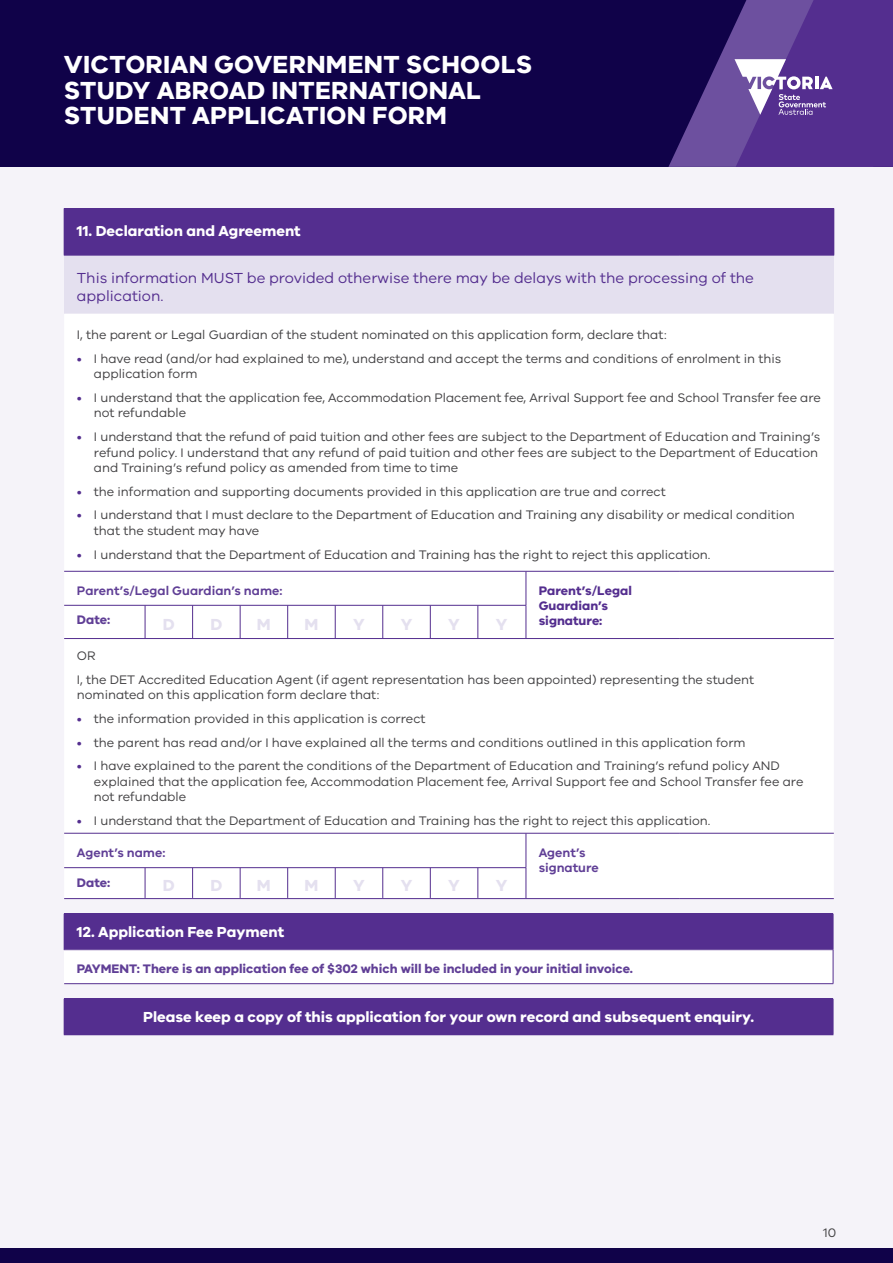
<style>
.page{position:relative;width:893px;height:1263px;background:#f5f3f9}
.page>*{position:absolute;margin:0;border:0;box-sizing:border-box;transform-origin:0 0}
.Form_Instructions_He{font:700 25.5px/25.5px "VIC";letter-spacing:.01em;color:#fff}
.Form_Instructions_Su{font:700 16.5px "VIC";color:#e4e0ef}
.B_Head{font:700 15px "VIC";color:#fff}
.Body{font:15px/18px "VIC";color:#542e8f}
.Body-2{font:12.75px/15.3px "VIC";color:#414042}
.Body-3{font:700 12.75px "VIC";color:#603f96}
.Body-4{font:600 12.75px/15.3px "VIC";color:#603f96}
.Body-5{font:700 12.75px/15.3px "VIC";color:#542e8f}
.s1{color:#542e8f}
</style>
<div class="page">
<div style="left:64px;top:208px;width:770px;height:47px;background:#542e8f"></div>
<div style="left:64px;top:255px;width:770px;height:59px;background:#e4e0ef"></div>
<div style="left:64px;top:314px;width:770px;height:584px;background:#fff"></div>
<hr style="left:64px;top:255px;width:462px;height:1px;background:#542e8f">
<hr style="left:526px;top:255px;width:154px;height:1px;background:#542e8f">
<hr style="left:680px;top:255px;width:154px;height:1px;background:#542e8f">
<hr style="left:64px;top:571px;width:462px;height:1px;background:#542e8f">
<hr style="left:526px;top:571px;width:1px;height:34px;background:#542e8f">
<hr style="left:526px;top:571px;width:154px;height:1px;background:#542e8f">
<hr style="left:680px;top:571px;width:154px;height:1px;background:#542e8f">
<hr style="left:64px;top:605px;width:462px;height:1px;background:#542e8f">
<hr style="left:64px;top:638px;width:462px;height:1px;background:#542e8f">
<hr style="left:64px;top:833px;width:462px;height:1px;background:#542e8f">
<hr style="left:64px;top:867px;width:462px;height:1px;background:#542e8f">
<hr style="left:64px;top:898px;width:462px;height:1px;background:#542e8f">
<hr style="left:526px;top:605px;width:1px;height:33px;background:#542e8f">
<hr style="left:526px;top:833px;width:1px;height:34px;background:#542e8f">
<hr style="left:526px;top:868px;width:1px;height:30px;background:#542e8f">
<hr style="left:526px;top:638px;width:154px;height:1px;background:#542e8f">
<hr style="left:526px;top:833px;width:154px;height:1px;background:#542e8f">
<hr style="left:526px;top:898px;width:154px;height:1px;background:#542e8f">
<hr style="left:680px;top:638px;width:154px;height:1px;background:#542e8f">
<hr style="left:680px;top:833px;width:154px;height:1px;background:#542e8f">
<hr style="left:680px;top:898px;width:154px;height:1px;background:#542e8f">
<hr style="left:192px;top:605px;width:1px;height:33px;background:#542e8f">
<hr style="left:240px;top:605px;width:1px;height:33px;background:#542e8f">
<hr style="left:287px;top:605px;width:1px;height:33px;background:#542e8f">
<hr style="left:335px;top:605px;width:1px;height:33px;background:#542e8f">
<hr style="left:382px;top:605px;width:1px;height:33px;background:#542e8f">
<hr style="left:430px;top:605px;width:1px;height:33px;background:#542e8f">
<hr style="left:478px;top:605px;width:1px;height:33px;background:#542e8f">
<hr style="left:145px;top:605px;width:1px;height:33px;background:#542e8f">
<hr style="left:192px;top:868px;width:1px;height:30px;background:#542e8f">
<hr style="left:240px;top:868px;width:1px;height:30px;background:#542e8f">
<hr style="left:287px;top:868px;width:1px;height:30px;background:#542e8f">
<hr style="left:335px;top:868px;width:1px;height:30px;background:#542e8f">
<hr style="left:382px;top:868px;width:1px;height:30px;background:#542e8f">
<hr style="left:430px;top:868px;width:1px;height:30px;background:#542e8f">
<hr style="left:478px;top:868px;width:1px;height:30px;background:#542e8f">
<hr style="left:145px;top:868px;width:1px;height:30px;background:#542e8f">
<div style="left:64px;top:914px;width:769px;height:36px;background:#542e8f"></div>
<div style="left:64px;top:950px;width:769px;height:34px;background:#fff"></div>
<hr style="left:833px;top:950px;width:1px;height:33px;background:#542e8f">
<hr style="left:64px;top:983px;width:769px;height:1px;background:#542e8f">
<hr style="left:833px;top:914px;width:1px;height:35px;background:#542e8f">
<div style="left:64px;top:999px;width:769px;height:36px;background:#542e8f"></div>
<hr style="left:833px;top:999px;width:1px;height:35px;background:#542e8f">
<div style="left:0;top:0;width:893px;height:167px;background:#100249"></div>
<svg style="left:668px;top:0;width:225px;height:167px"></svg>
<div style="left:0;top:1248px;width:893px;height:15px;background:#100249"></div>
<p class="Form_Instructions_He" style="left:64px;top:51px;width:470px">VICTORIAN GOVERNMENT SCHOOLS<br>STUDY ABROAD INTERNATIONAL<br>STUDENT APPLICATION FORM</p>
<p class="B_Head" style="left:77px;top:222px;width:225px">11. Declaration and Agreement</p>
<p class="Body" style="left:77px;top:268px;width:679px">This information MUST be provided otherwise there may be delays with the processing of the application.</p>
<p class="Body-2" style="left:77px;top:327px;width:591px">I, the parent or Legal Guardian of the student nominated on this application form, declare that:</p>
<p class="Body-2" style="left:94px;top:351px;width:689px;text-indent:-17px"><span class="s1">•</span> I have read (and/or had explained to me), understand and accept the terms and conditions of enrolment in this application form</p>
<p class="Body-2" style="left:94px;top:390px;width:729px;text-indent:-17px"><span class="s1">•</span> I understand that the application fee, Accommodation Placement fee, Arrival Support fee and School Transfer fee are not refundable</p>
<p class="Body-2" style="left:94px;top:429px;width:728px;text-indent:-17px"><span class="s1">•</span> I understand that the refund of paid tuition and other fees are subject to the Department of Education and Training’s refund policy. I understand that any refund of paid tuition and other fees are subject to the Department of Education and Training’s refund policy as amended from time to time</p>
<p class="Body-2" style="left:77px;top:483px;width:590px"><span class="s1">•</span> the information and supporting documents provided in this application are true and correct</p>
<p class="Body-2" style="left:94px;top:507px;width:702px;text-indent:-17px"><span class="s1">•</span> I understand that I must declare to the Department of Education and Training any disability or medical condition that the student may have</p>
<p class="Body-2" style="left:77px;top:546px;width:635px"><span class="s1">•</span> I understand that the Department of Education and Training has the right to reject this application.</p>
<p class="Body-4" style="left:77px;top:582px;width:207px">Parent’s/Legal Guardian’s name:</p>
<p class="Body-5" style="left:539px;top:582px;width:95px">Parent’s/Legal<br>Guardian’s</p>
<p class="Body-3" style="left:77px;top:612px;width:35px">Date:</p>
<p class="Form_Instructions_Su" style="left:163px;top:614px;width:13px">D</p>
<p class="Form_Instructions_Su" style="left:210px;top:614px;width:13px">D</p>
<p class="Form_Instructions_Su" style="left:257px;top:614px;width:15px">M</p>
<p class="Form_Instructions_Su" style="left:304px;top:614px;width:15px">M</p>
<p class="Form_Instructions_Su" style="left:353px;top:614px;width:13px">Y</p>
<p class="Form_Instructions_Su" style="left:401px;top:614px;width:13px">Y</p>
<p class="Form_Instructions_Su" style="left:448px;top:614px;width:13px">Y</p>
<p class="Form_Instructions_Su" style="left:496px;top:614px;width:13px">Y</p>
<p class="Body-5" style="left:539px;top:613px;width:65px">signature:</p>
<p class="Body-2" style="left:77px;top:647px;width:20px">OR</p>
<p class="Body-2" style="left:77px;top:671px;width:679px">I, the DET Accredited Education Agent (if agent representation has been appointed) representing the student nominated on this application form declare that:</p>
<p class="Body-2" style="left:77px;top:710px;width:350px"><span class="s1">•</span> the information provided in this application is correct</p>
<p class="Body-2" style="left:77px;top:734px;width:670px"><span class="s1">•</span> the parent has read and/or I have explained all the terms and conditions outlined in this application form</p>
<p class="Body-2" style="left:94px;top:758px;width:711px;text-indent:-17px"><span class="s1">•</span> I have explained to the parent the conditions of the Department of Education and Training’s refund policy AND explained that the application fee, Accommodation Placement fee, Arrival Support fee and School Transfer fee are not refundable</p>
<p class="Body-2" style="left:77px;top:812px;width:635px"><span class="s1">•</span> I understand that the Department of Education and Training has the right to reject this application.</p>
<p class="Body-4" style="left:77px;top:844px;width:90px">Agent’s name:</p>
<p class="Body-4" style="left:539px;top:844px;width:62px">Agent’s signature</p>
<p class="Body-3" style="left:77px;top:874px;width:35px">Date:</p>
<p class="Form_Instructions_Su" style="left:163px;top:875px;width:13px">D</p>
<p class="Form_Instructions_Su" style="left:210px;top:875px;width:13px">D</p>
<p class="Form_Instructions_Su" style="left:257px;top:875px;width:15px">M</p>
<p class="Form_Instructions_Su" style="left:304px;top:875px;width:15px">M</p>
<p class="Form_Instructions_Su" style="left:353px;top:875px;width:13px">Y</p>
<p class="Form_Instructions_Su" style="left:401px;top:875px;width:13px">Y</p>
<p class="Form_Instructions_Su" style="left:448px;top:875px;width:13px">Y</p>
<p class="Form_Instructions_Su" style="left:496px;top:875px;width:13px">Y</p>
<p class="B_Head" style="left:77px;top:923px;width:209px">12. Application Fee Payment</p>
<p class="Body-3" style="left:77px;top:961px;width:558px">PAYMENT: There is an application fee of $302 which will be included in your initial invoice.</p>
<p class="B_Head" style="left:143px;top:1008px;width:612px">Please keep a copy of this application for your own record and subsequent enquiry.</p>
<p class="Body-2" style="left:823px;top:1225px;width:15px">10</p>
</div>
